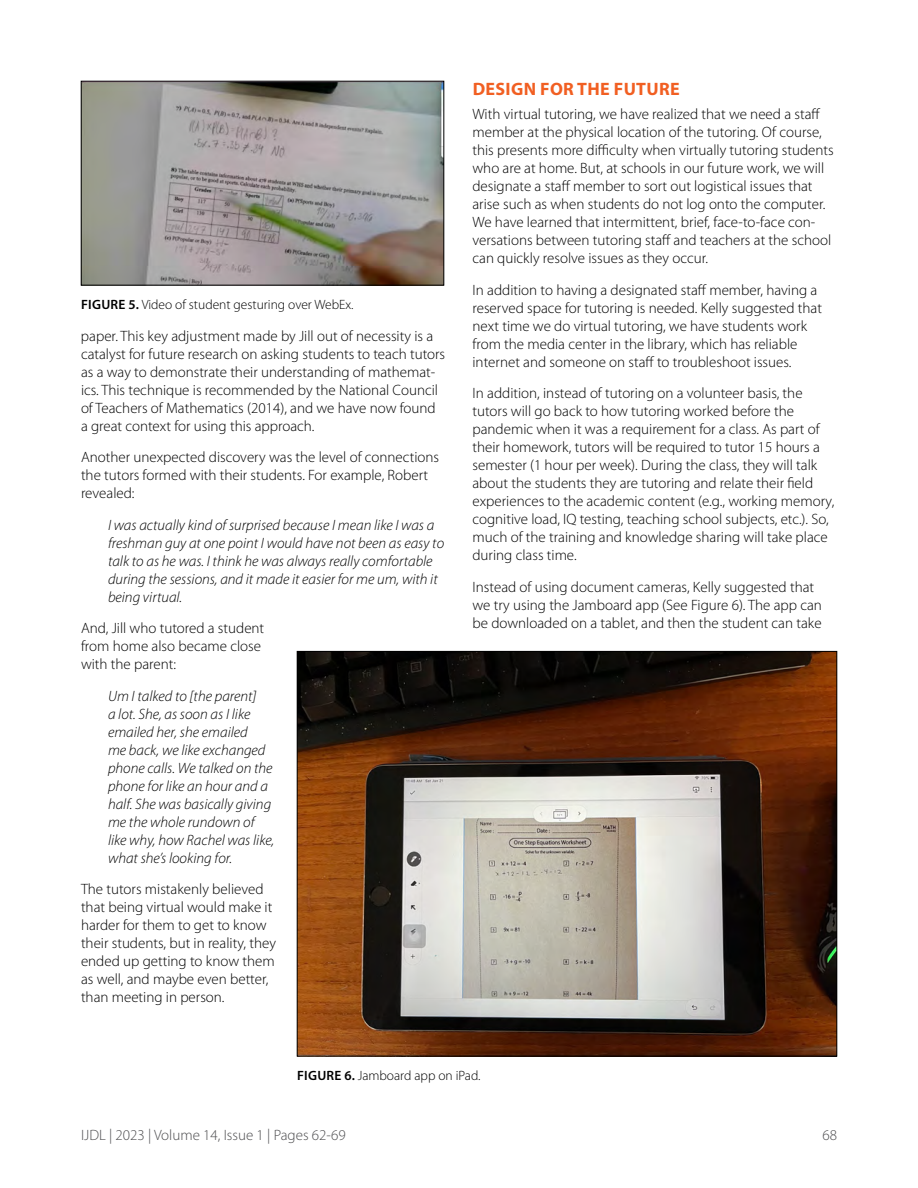
<style>
.page{position:relative;width:918px;height:1188px;background:#fff}
.page>*{position:absolute;margin:0;border:0;box-sizing:border-box;transform-origin:0 0}
.t1{font:700 18px "Myriad Pro";letter-spacing:.02em;color:#f15f22}
.t2{font:300 15px/18px "Myriad Pro";color:#000}
.t3{font:italic 300 15px/18px "Myriad Pro";color:#000}
.t4{font:300 15px "Myriad Pro";color:#4d4d4f}
.t5{font:300 13.5px "Myriad Pro";color:#000}
.s1{font-weight:600}
</style>
<div class="page">
<img style="left:83px;top:83px;width:359px;height:200px">
<div style="left:81px;top:81px;width:363px;height:204px;border:1px solid #000"></div>
<img style="left:299px;top:653px;width:536px;height:401px">
<p class="t5" style="left:81px;top:297px;width:274px"><span class="s1">FIGURE 5.</span> Video of student gesturing over WebEx.</p>
<p class="t2" style="left:81px;top:327px;width:366px">paper. This key adjustment made by Jill out of necessity is a catalyst for future research on asking students to teach tutors as a way to demonstrate their understanding of mathemat&shy;ics. This technique is recommended by the National Council of Teachers of Mathematics (2014), and we have now found a great context for using this approach.</p>
<p class="t2" style="left:81px;top:448px;width:360px">Another unexpected discovery was the level of connections the tutors formed with their students. For example, Robert revealed:</p>
<p class="t3" style="left:108px;top:516px;width:338px">I was actually kind of surprised because I mean like I was a freshman guy at one point I would have not been as easy to talk to as he was. I think he was always really comfortable during the sessions, and it made it easier for me um, with it being virtual.</p>
<p class="t2" style="left:81px;top:619px;width:185px">And, Jill who tutored a student from home also became close with the parent:</p>
<p class="t3" style="left:108px;top:687px;width:168px">Um I talked to [the parent]<br>a lot. She, as soon as I like emailed her, she emailed<br>me back, we like exchanged phone calls. We talked on the phone for like an hour and a half. She was basically giving me the whole rundown of like why, how Rachel was like, what she’s looking for.</p>
<p class="t2" style="left:81px;top:880px;width:197px">The tutors mistakenly believed that being virtual would make it harder for them to get to know their students, but in reality, they ended up getting to know them as well, and maybe even better, than meeting in person.</p>
<p class="t1" style="left:473px;top:78px;width:209px">DESIGN FOR THE FUTURE</p>
<p class="t2" style="left:472px;top:106px;width:363px">With virtual tutoring, we have realized that we need a staff member at the physical location of the tutoring. Of course, this presents more difficulty when virtually tutoring students who are at home. But, at schools in our future work, we will designate a staff member to sort out logistical issues that arise such as when students do not log onto the computer.<br>We have learned that intermittent, brief, face-to-face con&shy;versations between tutoring staff and teachers at the school can quickly resolve issues as they occur.</p>
<p class="t2" style="left:472px;top:281px;width:351px">In addition to having a designated staff member, having a reserved space for tutoring is needed. Kelly suggested that next time we do virtual tutoring, we have students work from the media center in the library, which has reliable internet and someone on staff to troubleshoot issues.</p>
<p class="t2" style="left:472px;top:385px;width:363px">In addition, instead of tutoring on a volunteer basis, the tutors will go back to how tutoring worked before the pandemic when it was a requirement for a class. As part of their homework, tutors will be required to tutor 15 hours a semester (1 hour per week). During the class, they will talk about the students they are tutoring and relate their field experiences to the academic content (e.g., working memory, cognitive load, IQ testing, teaching school subjects, etc.). So, much of the training and knowledge sharing will take place during class time.</p>
<p class="t2" style="left:472px;top:578px;width:351px">Instead of using document cameras, Kelly suggested that we try using the Jamboard app (See Figure 6). The app can be downloaded on a tablet, and then the student can take</p>
<p class="t5" style="left:297px;top:1068px;width:185px"><span class="s1">FIGURE 6.</span> Jamboard app on iPad.</p>
<p class="t4" style="left:81px;top:1126px;width:266px">IJDL | 2023 | Volume 14, Issue 1 | Pages 62-69</p>
<p class="t4" style="left:822px;top:1126px;width:16px">68</p>
</div>
